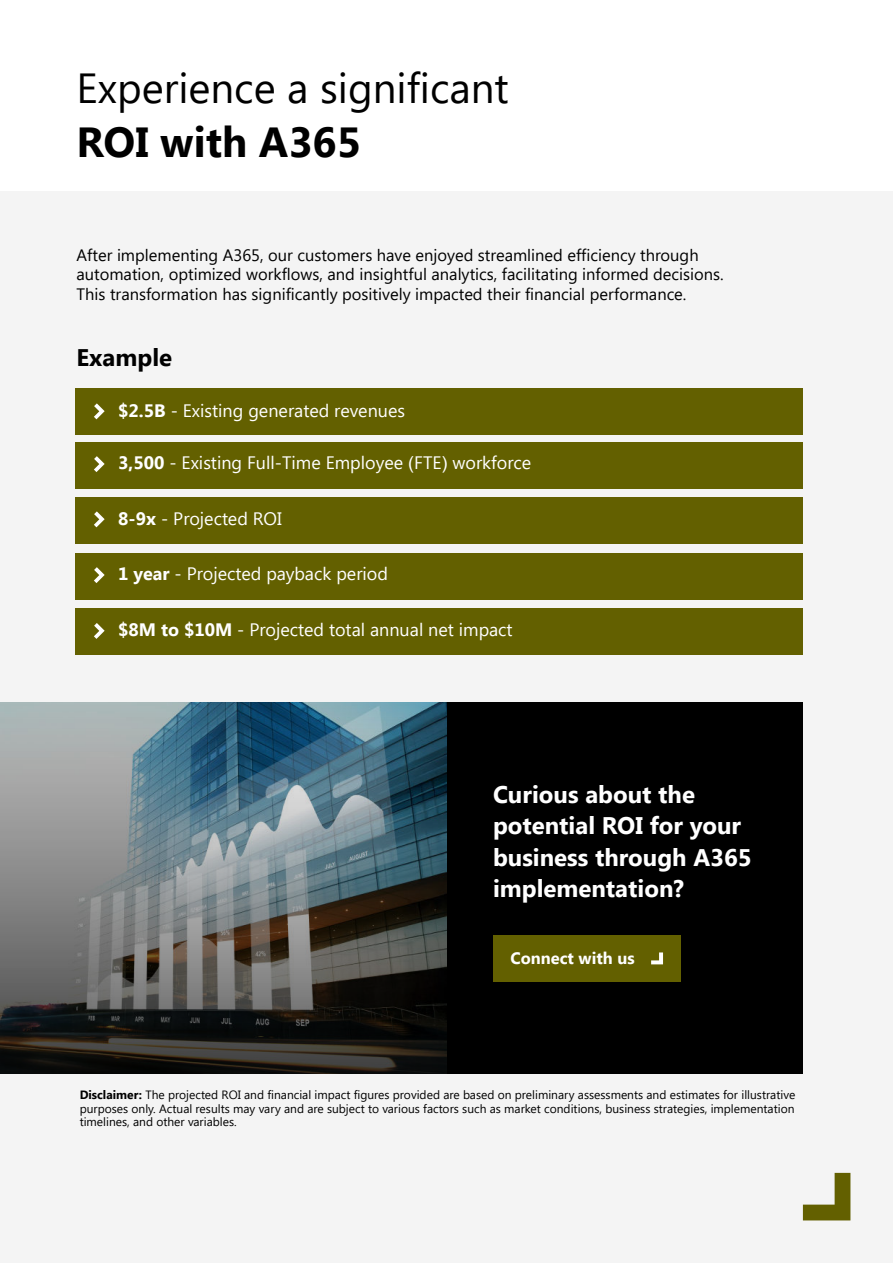
<style>
.page{position:relative;width:893px;height:1263px;background:#fff}
.page>*{position:absolute;margin:0;border:0;box-sizing:border-box;transform-origin:0 0}
.t1{font:42px "Segoe UI";color:#000}
.t2{font:700 42px "Segoe UI";color:#000}
.t3{font:700 24px/31.5px "Segoe UI";color:#fff}
.t4{font:700 24px "Segoe UI";color:#000}
.t5{font:18px "Segoe UI";color:#fff}
.t6{font:16.5px/19.5px "Segoe UI";color:#000}
.t7{font:700 16.5px "Segoe UI";color:#fff}
.t8{font:12px/13.5px "Segoe UI";color:#000;text-align:justify}
.s1{font-weight:700}
.s2{font-family:"Arial"}
</style>
<div class="page">
<div style="left:0;top:192px;width:893px;height:1071px;background:#f4f4f4"></div>
<div style="left:0;top:702px;width:803px;height:371px;background:#000"></div>
<img style="left:0;top:702px;width:446px;height:371px">
<div style="left:75px;top:388px;width:728px;height:47px;background:#636000"></div>
<div style="left:75px;top:442px;width:728px;height:46px;background:#636000"></div>
<div style="left:75px;top:497px;width:728px;height:47px;background:#636000"></div>
<div style="left:75px;top:553px;width:728px;height:46px;background:#636000"></div>
<div style="left:75px;top:608px;width:728px;height:47px;background:#636000"></div>
<svg style="left:94px;top:403px;width:11px;height:16px"></svg>
<svg style="left:94px;top:456px;width:11px;height:16px"></svg>
<svg style="left:94px;top:511px;width:11px;height:16px"></svg>
<svg style="left:94px;top:567px;width:11px;height:16px"></svg>
<svg style="left:94px;top:623px;width:11px;height:16px"></svg>
<div style="left:493px;top:935px;width:187px;height:47px;background:#636000"></div>
<svg style="left:651px;top:952px;width:12px;height:12px"></svg>
<hr style="left:892px;top:187px;width:1px;height:1071px;background:#f4f4f4">
<svg style="left:803px;top:1173px;width:47px;height:47px"></svg>
<h1 class="t1" style="left:77px;top:71px;width:434px">Experience a significant</h1>
<h1 class="t2" style="left:77px;top:124px;width:286px">ROI with A365</h1>
<p class="t6" style="left:77px;top:246px;width:649px">After implementing A365, our customers have enjoyed streamlined efficiency through automation, optimized workflows, and insightful analytics, facilitating informed decisions.<br>This transformation has significantly positively impacted their financial performance.</p>
<h2 class="t4" style="left:77px;top:347px;width:97px">Example</h2>
<h3 class="t5" style="left:118px;top:403px;width:288px"><span class="s1">$2.5B</span> - Existing generated revenues</h3>
<h3 class="t5" style="left:118px;top:455px;width:414px"><span class="s1">3,500</span> - Existing Full-Time Employee <span class="s2">(</span>FTE<span class="s2">)</span> workforce</h3>
<h3 class="t5" style="left:118px;top:511px;width:165px"><span class="s1">8-9x</span> - Projected ROI</h3>
<h3 class="t5" style="left:118px;top:566px;width:271px"><span class="s1">1 year</span> - Projected payback period</h3>
<h3 class="t5" style="left:118px;top:622px;width:396px"><span class="s1">$8M to $10M</span> - Projected total annual net impact</h3>
<h2 class="t3" style="left:493px;top:780px;width:260px">Curious about the potential ROI for your business through A365 implementation?</h2>
<h3 class="t7" style="left:510px;top:951px;width:126px">Connect with us</h3>
<p class="t8" style="left:80px;top:1089px;width:717px"><span class="s1">Disclaimer:</span> The projected ROI and financial impact figures provided are based on preliminary assessments and estimates for illustrative purposes only. Actual results may vary and are subject to various factors such as market conditions, business strategies, implementation timelines, and other variables.</p>
</div>
